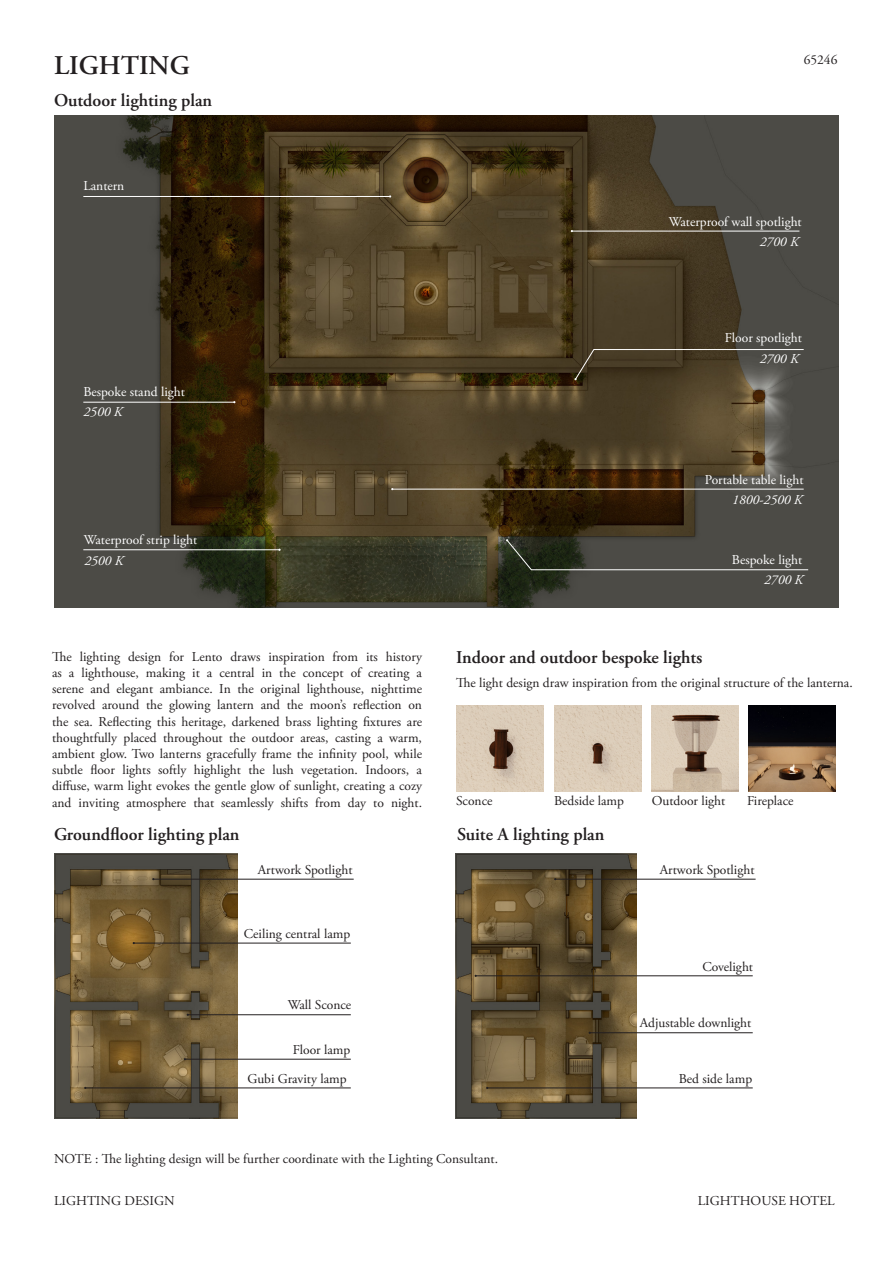
<style>
.page{position:relative;width:893px;height:1263px;background:#fff}
.page>*{position:absolute;margin:0;border:0;box-sizing:border-box;transform-origin:0 0}
.t1{font:600 27px "Adobe Garamond Pro";color:#231f20}
.t2{font:600 18px "Adobe Garamond Pro";color:#231f20}
.t3{font:13.5px/16.2px "Adobe Garamond Pro";color:#231f20;text-align:justify}
.t4{font:13.5px "Adobe Garamond Pro";color:#fff}
.t5{font:italic 13.5px "Adobe Garamond Pro";color:#fff}
</style>
<div class="page">
<img style="left:652px;top:705px;width:86px;height:86px">
<img style="left:456px;top:705px;width:87px;height:86px">
<img style="left:554px;top:705px;width:87px;height:86px">
<img style="left:54px;top:854px;width:183px;height:265px">
<img style="left:456px;top:854px;width:181px;height:265px">
<img style="left:749px;top:705px;width:87px;height:86px">
<img style="left:54px;top:115px;width:785px;height:493px">
<hr style="left:153px;top:879px;width:201px;height:1px;background:#231f20">
<hr style="left:392px;top:489px;width:412px;height:1px;background:#fff">
<hr style="left:83px;top:402px;width:151px;height:1px;background:#fff">
<hr style="left:83px;top:196px;width:307px;height:1px;background:#fff">
<hr style="left:83px;top:549px;width:197px;height:1px;background:#fff">
<hr style="left:572px;top:231px;width:227px;height:1px;background:#fff">
<svg style="left:506px;top:539px;width:303px;height:31px;background:#46473f"></svg>
<svg style="left:574px;top:349px;width:230px;height:31px;background:#4f4635"></svg>
<hr style="left:555px;top:879px;width:201px;height:1px;background:#231f20">
<hr style="left:188px;top:1014px;width:163px;height:1px;background:#231f20">
<hr style="left:590px;top:1032px;width:163px;height:1px;background:#231f20">
<hr style="left:85px;top:1088px;width:266px;height:1px;background:#231f20">
<hr style="left:487px;top:1088px;width:266px;height:1px;background:#231f20">
<hr style="left:185px;top:1059px;width:166px;height:1px;background:#231f20">
<hr style="left:134px;top:943px;width:217px;height:1px;background:#231f20">
<hr style="left:476px;top:975px;width:277px;height:1px;background:#231f20">
<p class="t1" style="left:54px;top:49px;width:137px">LIGHTING</p>
<p class="t2" style="left:54px;top:90px;width:160px">Outdoor lighting plan</p>
<p class="t4" style="left:83px;top:177px;width:43px">Lantern</p>
<p class="t3" style="left:804px;top:52px;width:35px">65246</p>
<p class="t4" style="left:669px;top:213px;width:135px">Waterproof wall spotlight</p>
<p class="t5" style="left:760px;top:234px;width:40px">2700 K</p>
<p class="t4" style="left:83px;top:383px;width:103px">Bespoke stand light</p>
<p class="t5" style="left:84px;top:404px;width:40px">2500 K</p>
<p class="t4" style="left:84px;top:532px;width:115px">Waterproof strip light</p>
<p class="t5" style="left:84px;top:553px;width:40px">2500 K</p>
<p class="t3" style="left:52px;top:649px;width:371px">The lighting design for Lento draws inspiration from its history as a lighthouse, making it a central in the concept of creating a serene and elegant ambiance. In the original lighthouse, nighttime revolved around the glowing lantern and the moon’s reflection on the sea. Reflecting this heritage, darkened brass lighting fixtures are thoughtfully placed throughout the outdoor areas, casting a warm, ambient glow. Two lanterns gracefully frame the infinity pool, while subtle floor lights softly highlight the lush vegetation. Indoors, a diffuse, warm light evokes the gentle glow of sunlight, creating a cozy and inviting atmosphere that seamlessly shifts from day to night.</p>
<p class="t2" style="left:54px;top:824px;width:187px">Groundfloor lighting plan</p>
<p class="t3" style="left:258px;top:862px;width:96px">Artwork Spotlight</p>
<p class="t3" style="left:244px;top:926px;width:108px">Ceiling central lamp</p>
<p class="t3" style="left:288px;top:997px;width:65px">Wall Sconce</p>
<p class="t3" style="left:293px;top:1042px;width:59px">Floor lamp</p>
<p class="t4" style="left:725px;top:330px;width:79px">Floor spotlight</p>
<p class="t5" style="left:760px;top:350px;width:40px">2700 K</p>
<p class="t4" style="left:705px;top:471px;width:100px">Portable table light</p>
<p class="t5" style="left:732px;top:492px;width:72px">1800-2500 K</p>
<p class="t4" style="left:732px;top:551px;width:72px">Bespoke light</p>
<p class="t2" style="left:456px;top:646px;width:248px">Indoor and outdoor bespoke lights</p>
<p class="t5" style="left:764px;top:572px;width:40px">2700 K</p>
<p class="t3" style="left:456px;top:675px;width:398px">The light design draw inspiration from the original structure of the lanterna.</p>
<p class="t3" style="left:456px;top:793px;width:38px">Sconce</p>
<p class="t3" style="left:652px;top:793px;width:75px">Outdoor light</p>
<p class="t3" style="left:747px;top:793px;width:48px">Fireplace</p>
<p class="t3" style="left:554px;top:793px;width:71px">Bedside lamp</p>
<p class="t2" style="left:457px;top:824px;width:149px">Suite A lighting plan</p>
<p class="t3" style="left:660px;top:862px;width:96px">Artwork Spotlight</p>
<p class="t3" style="left:702px;top:959px;width:52px">Covelight</p>
<p class="t3" style="left:640px;top:1015px;width:113px">Adjustable downlight</p>
<p class="t3" style="left:247px;top:1071px;width:101px">Gubi Gravity lamp</p>
<p class="t3" style="left:679px;top:1071px;width:75px">Bed side lamp</p>
<p class="t3" style="left:54px;top:1151px;width:446px">NOTE : The lighting design will be further coordinate with the Lighting Consultant.</p>
<p class="t3" style="left:54px;top:1193px;width:122px">LIGHTING DESIGN</p>
<p class="t3" style="left:698px;top:1193px;width:138px">LIGHTHOUSE HOTEL</p>
</div>
